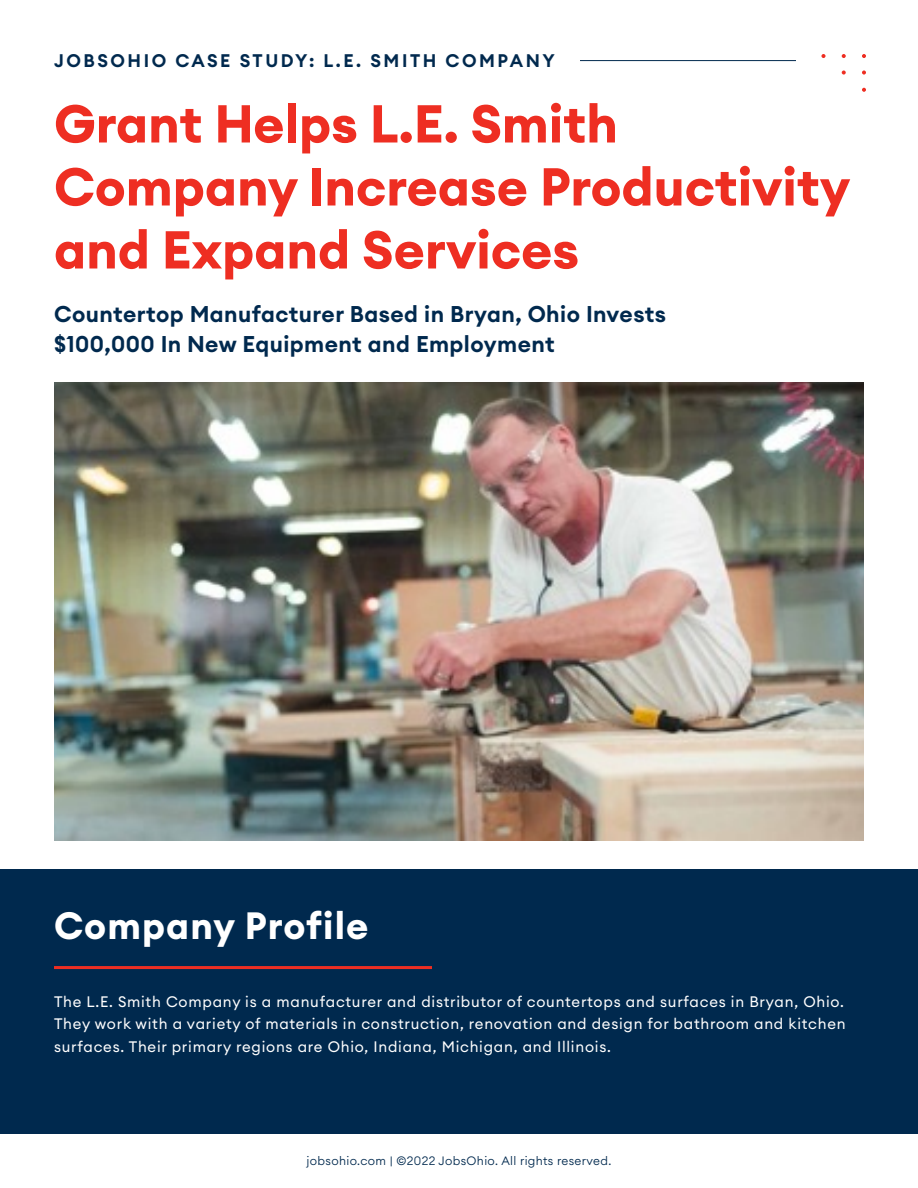
<style>
.page{position:relative;width:918px;height:1188px;background:#fff}
.page>*{position:absolute;margin:0;border:0;box-sizing:border-box;transform-origin:0 0}
.t1{font:700 52.5px/63px "Euclid Circular A";color:#ee2e22}
.t2{font:700 37.5px "Euclid Circular A";letter-spacing:.03em;color:#fff}
.t3{font:600 22.5px/30px "Euclid Circular A";letter-spacing:.02em;color:#00294e}
.t4{font:600 18px "Euclid Circular A";letter-spacing:.14em;color:#00294e}
.t5{font:15px/22.5px "Euclid Circular A";letter-spacing:.05em;color:#fff;text-align:justify}
.t6{font:300 12px "Euclid Circular A";letter-spacing:.03em;color:#00294e}
</style>
<div class="page">
<div style="left:0;top:869px;width:918px;height:265px;background:#00294e"></div>
<svg style="left:862px;top:54px;width:4px;height:4px"></svg>
<svg style="left:862px;top:71px;width:4px;height:4px"></svg>
<svg style="left:842px;top:71px;width:4px;height:4px"></svg>
<svg style="left:862px;top:88px;width:4px;height:4px"></svg>
<svg style="left:821px;top:54px;width:5px;height:4px"></svg>
<svg style="left:842px;top:54px;width:4px;height:4px"></svg>
<hr style="left:580px;top:60px;width:216px;height:1px;background:#00294e">
<img style="left:54px;top:382px;width:810px;height:458px">
<hr style="left:54px;top:966px;width:378px;height:3px;background:#ee2e22">
<p class="t4" style="left:54px;top:49px;width:503px">JOBSOHIO CASE STUDY: L.E. SMITH COMPANY</p>
<p class="t1" style="left:54px;top:93px;width:798px">Grant Helps L.E. Smith<br>Company Increase Productivity and Expand Services</p>
<p class="t3" style="left:54px;top:299px;width:614px">Countertop Manufacturer Based in Bryan, Ohio Invests $100,000 In New Equipment and Employment</p>
<p class="t2" style="left:54px;top:901px;width:316px">Company Profile</p>
<p class="t5" style="left:54px;top:990px;width:793px">The L.E. Smith Company is a manufacturer and distributor of countertops and surfaces in Bryan, Ohio.<br>They work with a variety of materials in construction, renovation and design for bathroom and kitchen surfaces. Their primary regions are Ohio, Indiana, Michigan, and Illinois.</p>
<p class="t6" style="left:307px;top:1153px;width:306px">jobsohio.com | ©2022 JobsOhio. All rights reserved.</p>
</div>
